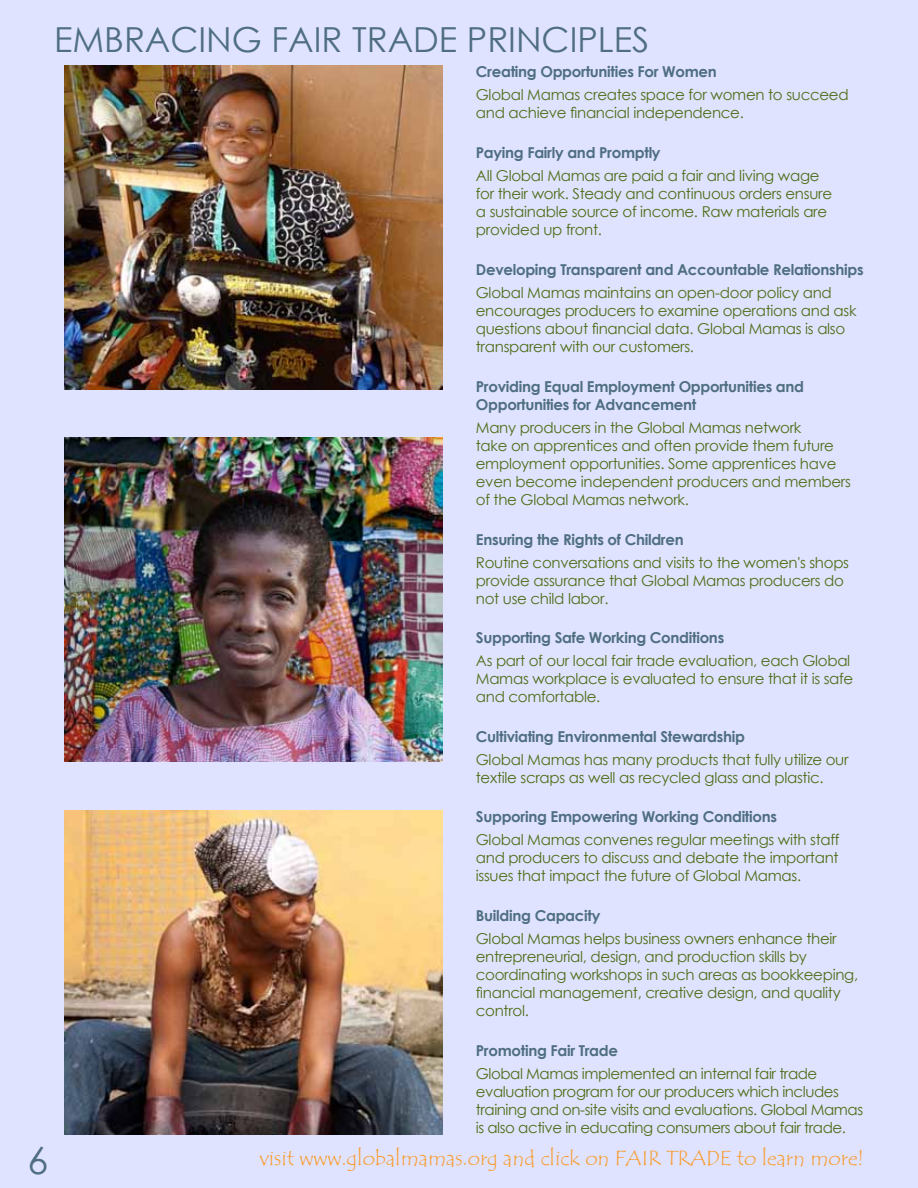
<style>
.page{position:relative;width:918px;height:1188px;background:#dfe3ff}
.page>*{position:absolute;margin:0;border:0;box-sizing:border-box;transform-origin:0 0}
.t1{font:37.5px "Century Gothic";color:#4f6e80}
.t2{font:34.5px "Century Gothic";color:#4f6e80}
.t3{font:21px "Tempus Sans ITC";color:#f99d31}
.t4{font:15px/18px "Century Gothic";letter-spacing:-.02em;color:#4f6e18}
.t5{font:700 15px/18px "Century Gothic";letter-spacing:-.02em;color:#4f6e80}
</style>
<div class="page">
<img style="left:64px;top:66px;width:378px;height:324px">
<img style="left:64px;top:811px;width:378px;height:324px">
<img style="left:64px;top:438px;width:378px;height:324px">
<h1 class="t1" style="left:27px;top:1134px;width:22px">6</h1>
<h2 class="t2" style="left:54px;top:15px;width:597px">EMBRACING FAIR TRADE PRINCIPLES</h2>
<p class="t5" style="left:476px;top:62px;width:242px">Creating Opportunities For Women</p>
<p class="t4" style="left:476px;top:86px;width:374px">Global Mamas creates space for women to succeed and achieve financial independence.</p>
<p class="t5" style="left:476px;top:143px;width:186px">Paying Fairly and Promptly</p>
<p class="t4" style="left:476px;top:167px;width:358px">All Global Mamas are paid a fair and living wage for their work. Steady and continuous orders ensure a sustainable source of income. Raw materials are provided up front.</p>
<p class="t5" style="left:476px;top:260px;width:389px">Developing Transparent and Accountable Relationships</p>
<p class="t4" style="left:476px;top:284px;width:382px">Global Mamas maintains an open-door policy and encourages producers to examine operations and ask questions about financial data. Global Mamas is also transparent with our customers.</p>
<p class="t5" style="left:476px;top:377px;width:330px">Providing Equal Employment Opportunities and<br>Opportunities for Advancement</p>
<p class="t4" style="left:476px;top:419px;width:377px">Many producers in the Global Mamas network<br>take on apprentices and often provide them future employment opportunities. Some apprentices have even become independent producers and members of the Global Mamas network.</p>
<p class="t5" style="left:476px;top:530px;width:209px">Ensuring the Rights of Children</p>
<p class="t4" style="left:476px;top:554px;width:375px">Routine conversations and visits to the women's shops provide assurance that Global Mamas producers do not use child labor.</p>
<p class="t5" style="left:476px;top:628px;width:250px">Supporting Safe Working Conditions</p>
<p class="t4" style="left:476px;top:652px;width:379px">As part of our local fair trade evaluation, each Global<br>Mamas workplace is evaluated to ensure that it is safe and comfortable.</p>
<p class="t5" style="left:476px;top:727px;width:271px">Cultiviating Environmental Stewardship</p>
<p class="t4" style="left:476px;top:751px;width:374px">Global Mamas has many products that fully utilize our textile scraps as well as recycled glass and plastic.</p>
<p class="t5" style="left:476px;top:807px;width:303px">Supporing Empowering Working Conditions</p>
<p class="t4" style="left:476px;top:831px;width:365px;text-align:justify">Global Mamas convenes regular meetings with staff and producers to discuss and debate the important issues that impact the future of Global Mamas.</p>
<p class="t5" style="left:476px;top:906px;width:126px">Building Capacity</p>
<p class="t4" style="left:476px;top:930px;width:384px">Global Mamas helps business owners enhance their entrepreneurial, design, and production skills by coordinating workshops in such areas as bookkeeping, financial management, creative design, and quality control.</p>
<p class="t5" style="left:476px;top:1041px;width:144px">Promoting Fair Trade</p>
<p class="t4" style="left:476px;top:1065px;width:389px">Global Mamas implemented an internal fair trade evaluation program for our producers which includes training and on-site visits and evaluations. Global Mamas is also active in educating consumers about fair trade.</p>
<h3 class="t3" style="left:259px;top:1144px;width:606px">visit www.globalmamas.org and click on FAIR TRADE to learn more!</h3>
</div>
